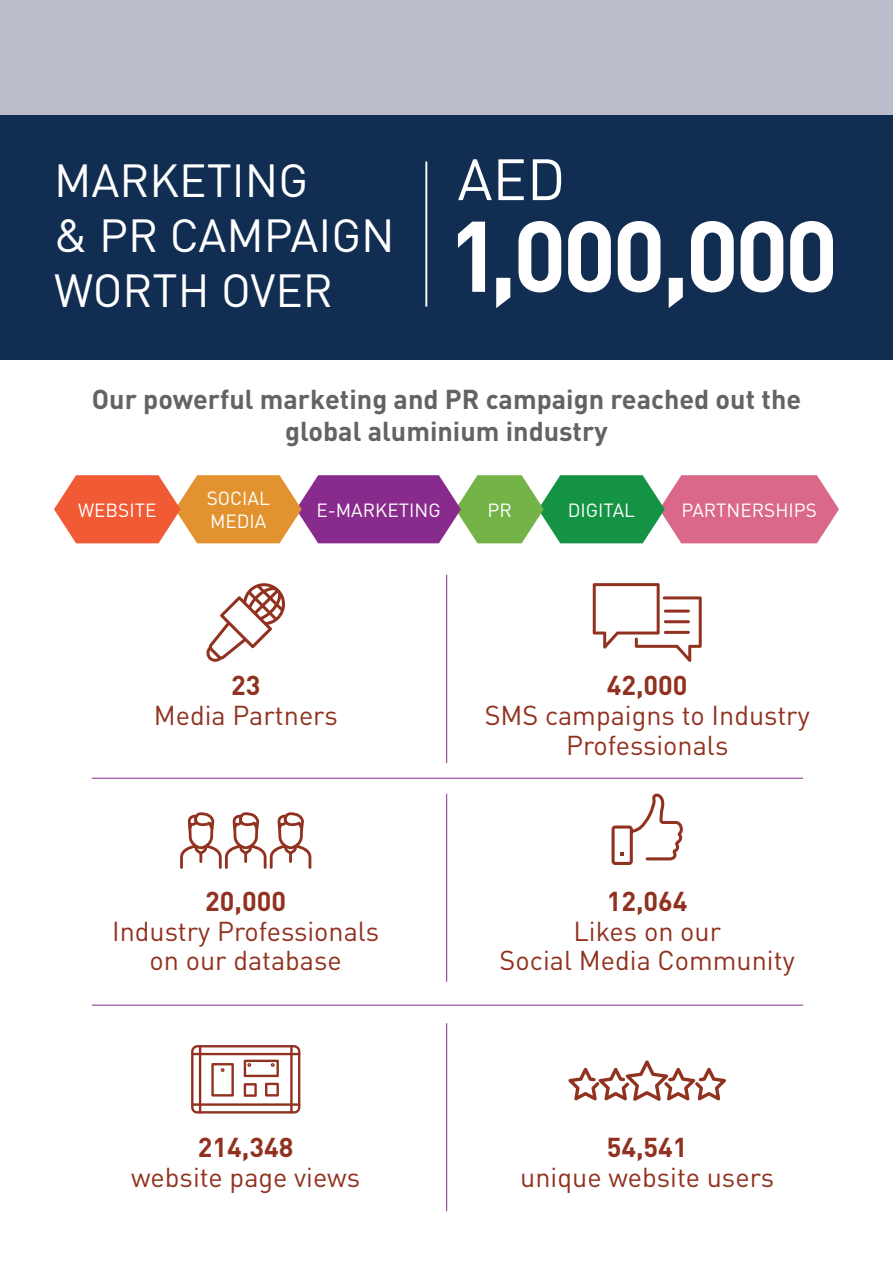
<style>
.page{position:relative;width:893px;height:1263px;background:#fff}
.page>*{position:absolute;margin:0;border:0;box-sizing:border-box;transform-origin:0 0}
.t1{font:700 98.7px "DIN Pro";letter-spacing:-.04em;color:#fff}
.t2{font:57.3px "DIN Pro";color:#fff}
.t3{font:45.9px/55.1px "DIN Pro";color:#fff}
.t4{font:27px/29.7px "DIN Pro";color:#91311f;text-align:center}
.t5{font:700 27px/32.4px "DIN Pro";color:#636366;text-align:center}
.t6{font:18.9px/22.6px "DIN Pro";color:#fff}
.s1{font-weight:700}
</style>
<div class="page">
<div style="left:0;top:0;width:893px;height:257px;background:#bbbdca"></div>
<div style="left:0;top:115px;width:893px;height:245px;background:#112e52"></div>
<hr style="left:425px;top:162px;width:2px;height:145px;background:#fff">
<svg style="left:54px;top:475px;width:785px;height:68px;background:#b08073"></svg>
<svg style="left:593px;top:583px;width:109px;height:79px"></svg>
<hr style="left:664px;top:610px;width:26px;height:3px;background:#91311f">
<hr style="left:664px;top:620px;width:26px;height:3px;background:#91311f">
<hr style="left:664px;top:631px;width:26px;height:3px;background:#91311f">
<svg style="left:180px;top:812px;width:131px;height:57px"></svg>
<svg style="left:206px;top:583px;width:79px;height:79px"></svg>
<svg style="left:612px;top:794px;width:71px;height:71px"></svg>
<svg style="left:568px;top:1060px;width:158px;height:41px"></svg>
<svg style="left:191px;top:1045px;width:109px;height:68px"></svg>
<hr style="left:446px;top:794px;width:1px;height:188px;background:#892b8c">
<hr style="left:92px;top:778px;width:711px;height:1px;background:#892b8c">
<hr style="left:92px;top:1005px;width:711px;height:1px;background:#892b8c">
<hr style="left:446px;top:575px;width:1px;height:188px;background:#892b8c">
<hr style="left:446px;top:1023px;width:1px;height:188px;background:#892b8c">
<p class="t3" style="left:54px;top:151px;width:342px">MARKETING<br>&amp; PR CAMPAIGN</p>
<p class="t3" style="left:54px;top:261px;width:280px">WORTH OVER</p>
<p class="t2" style="left:457px;top:140px;width:109px">AED</p>
<p class="t1" style="left:448px;top:189px;width:392px">1,000,000</p>
<p class="t5" style="left:92px;top:382px;width:711px">Our powerful marketing and PR campaign reached out the global aluminium industry</p>
<p class="t6" style="left:78px;top:498px;width:80px">WEBSITE</p>
<p class="t6" style="left:207px;top:486px;width:65px">SOCIAL<br>MEDIA</p>
<p class="t6" style="left:316px;top:498px;width:126px">E-MARKETING</p>
<p class="t6" style="left:487px;top:498px;width:26px">PR</p>
<p class="t6" style="left:568px;top:498px;width:69px">DIGITAL</p>
<p class="t6" style="left:681px;top:498px;width:137px">PARTNERSHIPS</p>
<p class="t4" style="left:154px;top:669px;width:186px"><span class="s1">23<br></span>Media Partners</p>
<p class="t4" style="left:485px;top:669px;width:327px"><span class="s1">42,000<br></span>SMS campaigns to Industry<br>Professionals</p>
<p class="t4" style="left:112px;top:885px;width:269px"><span class="s1">20,000<br></span>Industry Professionals on our database</p>
<p class="t4" style="left:573px;top:885px;width:149px"><span class="s1">12,064<br></span>Likes on our</p>
<p class="t4" style="left:500px;top:945px;width:297px">Social Media Community</p>
<p class="t4" style="left:131px;top:1131px;width:231px"><span class="s1">214,348<br></span>website page views</p>
<p class="t4" style="left:520px;top:1131px;width:255px"><span class="s1">54,541<br></span>unique website users</p>
</div>
